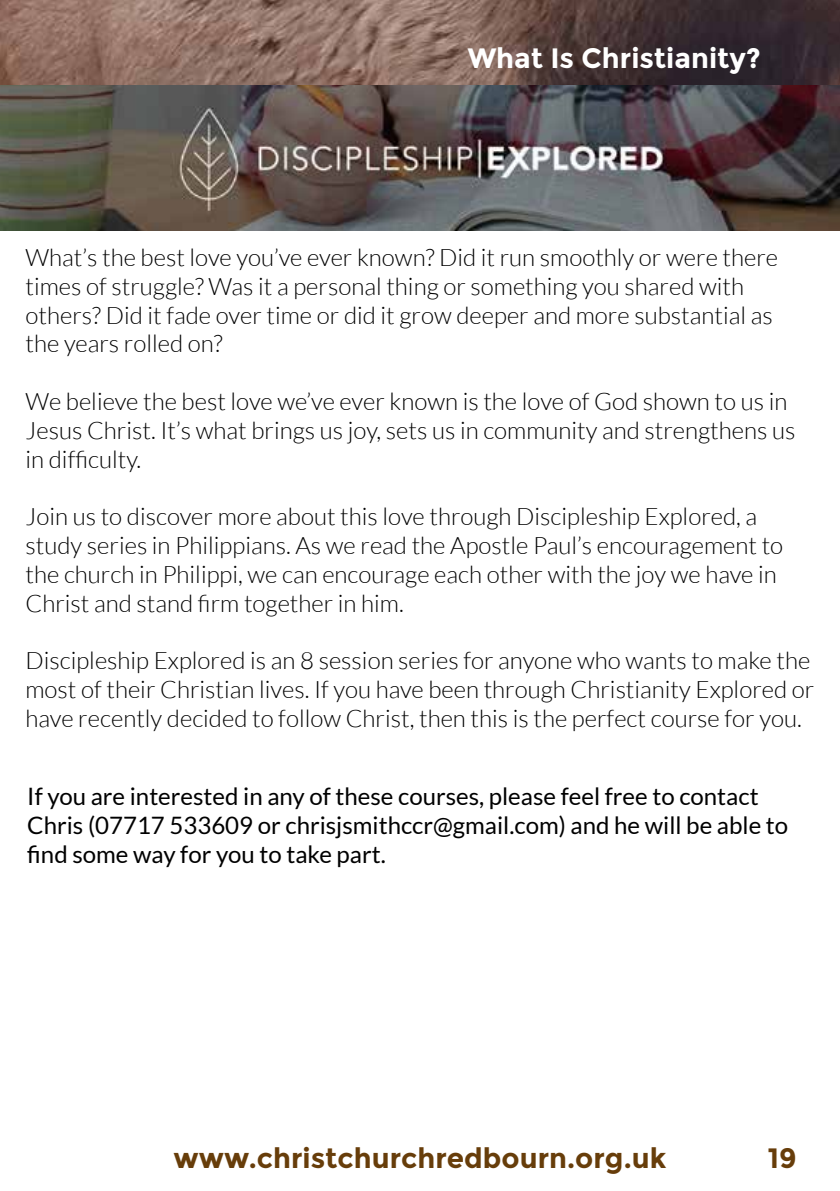
<style>
.page{position:relative;width:840px;height:1191px;background:#fff}
.page>*{position:absolute;margin:0;border:0;box-sizing:border-box;transform-origin:0 0}
.t1{font:700 28px "Montserrat";color:#673d0a}
.t2{font:700 28px "Montserrat";color:#fff}
.t3{font:300 24px/28.8px "Lato";color:#000}
.t4{font:24px/28.8px "Lato";color:#000}
</style>
<div class="page">
<img style="left:0;top:0;width:839px;height:230px">
<p class="t2" style="left:467px;top:41px;width:294px">What Is Christianity?</p>
<p class="t3" style="left:26px;top:243px;width:753px">What’s the best love you’ve ever known? Did it run smoothly or were there times of struggle? Was it a personal thing or something you shared with others? Did it fade over time or did it grow deeper and more substantial as the years rolled on?</p>
<p class="t3" style="left:26px;top:387px;width:771px">We believe the best love we’ve ever known is the love of God shown to us in<br>Jesus Christ. It’s what brings us joy, sets us in community and strengthens us in difficulty.</p>
<p class="t3" style="left:26px;top:502px;width:758px">Join us to discover more about this love through Discipleship Explored, a study series in Philippians. As we read the Apostle Paul’s encouragement to the church in Philippi, we can encourage each other with the joy we have in Christ and stand firm together in him.</p>
<p class="t3" style="left:26px;top:646px;width:790px">Discipleship Explored is an 8 session series for anyone who wants to make the most of their Christian lives. If you have been through Christianity Explored or have recently decided to follow Christ, then this is the perfect course for you.</p>
<p class="t4" style="left:27px;top:782px;width:762px">If you are interested in any of these courses, please feel free to contact<br>Chris (07717 533609 or chrisjsmithccr@gmail.com) and he will be able to find some way for you to take part.</p>
<p class="t1" style="left:173px;top:1142px;width:494px">www.christchurchredbourn.org.uk</p>
<p class="t1" style="left:767px;top:1142px;width:30px">19</p>
</div>
